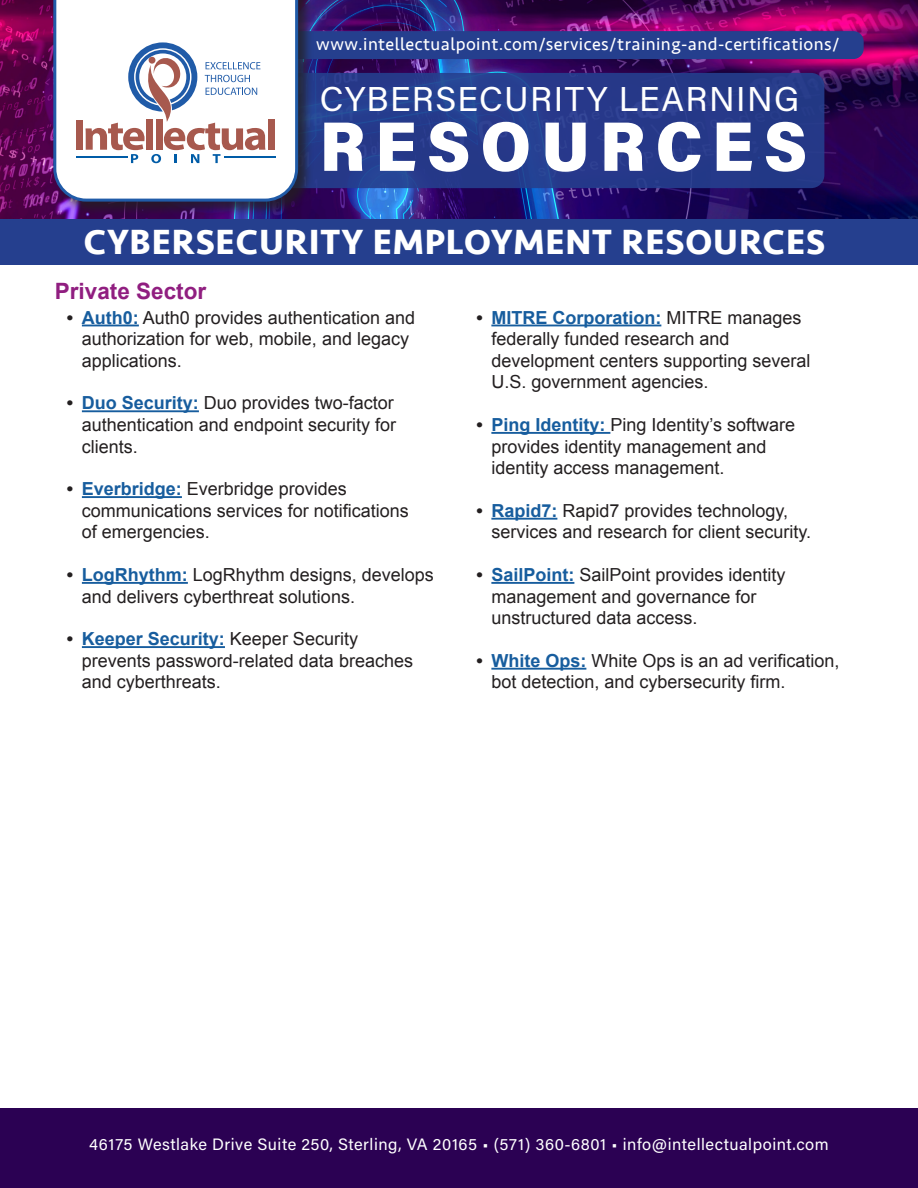
<style>
.page{position:relative;width:918px;height:1188px;background:#fff}
.page>*{position:absolute;margin:0;border:0;box-sizing:border-box;transform-origin:0 0}
.t1{font:70.5px "Acumin Variable Concept";letter-spacing:.14em;color:#fff}
.t2{font:700 36px "Seravek";letter-spacing:.025em;color:#fff}
.t3{font:34.5px "Acumin Variable Concept";letter-spacing:.04em;color:#fff}
.t4{font:700 22.5px "Arial";color:#901e80}
.t5{font:18px/21.6px "Arial";color:#231f20}
.t6{font:18px "Seravek";letter-spacing:.025em;color:#fff}
.t7{font:16.5px "Acumin Variable Concept";letter-spacing:.03em;color:#fff}
.s1{font-weight:700}
.s2{font-weight:700;color:#175d9e}
</style>
<div class="page">
<div style="left:0;top:1109px;width:918px;height:79px;background:#2b0153"></div>
<img style="left:0;top:0;width:918px;height:219px">
<div style="left:243px;top:73px;width:581px;height:115px;background:linear-gradient(to bottom,#273c8c,#253a8a);border-radius:13px"></div>
<div style="left:275px;top:31px;width:589px;height:28px;background:#253f8e;border-radius:10px"></div>
<div style="left:53px;top:0;width:261px;height:217px;background:#231f20;opacity:.75"></div>
<svg style="left:52px;top:0;width:248px;height:203px"></svg>
<hr style="left:76px;top:157px;width:51px;height:1px;background:#005ca7">
<div style="left:76px;top:120px;width:7px;height:30px;background:#a7594e"></div>
<div style="left:268px;top:119px;width:7px;height:31px;background:#a7594e"></div>
<hr style="left:224px;top:157px;width:51px;height:1px;background:#005ca7">
<svg style="left:86px;top:42px;width:179px;height:121px"></svg>
<div style="left:0;top:219px;width:918px;height:46px;background:#253f8e"></div>
<hr style="left:82px;top:325px;width:57px;height:1px;background:#175d9e">
<hr style="left:82px;top:410px;width:117px;height:2px;background:#175d9e">
<hr style="left:82px;top:496px;width:100px;height:2px;background:#175d9e">
<hr style="left:82px;top:582px;width:106px;height:2px;background:#175d9e">
<hr style="left:82px;top:646px;width:143px;height:2px;background:#175d9e">
<hr style="left:491px;top:325px;width:170px;height:1px;background:#175d9e">
<hr style="left:491px;top:432px;width:119px;height:2px;background:#175d9e">
<hr style="left:491px;top:518px;width:66px;height:2px;background:#175d9e">
<hr style="left:491px;top:582px;width:83px;height:2px;background:#175d9e">
<hr style="left:491px;top:668px;width:95px;height:2px;background:#175d9e">
<p class="t6" style="left:316px;top:30px;width:525px">www.intellectualpoint.com/services/training-and-certifications/</p>
<h3 class="t3" style="left:320px;top:75px;width:481px">CYBERSECURITY LEARNING</h3>
<h1 class="t1" style="left:320px;top:98px;width:489px">RESOURCES</h1>
<p class="t2" style="left:84px;top:213px;width:743px">CYBERSECURITY EMPLOYMENT RESOURCES</p>
<p class="t4" style="left:55px;top:276px;width:153px">Private Sector</p>
<p class="t5" style="left:82px;top:307px;width:335px;text-indent:-15px"><span class="s1">•</span> <span class="s2">Auth0:</span> Auth0 provides authentication and authorization for web, mobile, and legacy applications.</p>
<p class="t5" style="left:82px;top:392px;width:316px;text-align:justify;text-indent:-15px"><span class="s1">•</span> <span class="s2">Duo Security:</span> Duo provides two-factor authentication and endpoint security for clients.</p>
<p class="t5" style="left:82px;top:478px;width:329px;text-indent:-15px"><span class="s1">•</span> <span class="s2">Everbridge:</span> Everbridge provides communications services for notifications of emergencies.</p>
<p class="t5" style="left:82px;top:564px;width:354px;text-indent:-15px"><span class="s1">•</span> <span class="s2">LogRhythm:</span> LogRhythm designs, develops and delivers cyberthreat solutions.</p>
<p class="t5" style="left:82px;top:628px;width:333px;text-indent:-15px"><span class="s1">•</span> <span class="s2">Keeper Security:</span> Keeper Security prevents password-related data breaches and cyberthreats.</p>
<p class="t5" style="left:491px;top:307px;width:321px;text-indent:-15px"><span class="s1">•</span> <span class="s2">MITRE Corporation:</span> MITRE manages federally funded research and development centers supporting several U.S. government agencies.</p>
<p class="t5" style="left:491px;top:414px;width:305px;text-indent:-15px"><span class="s1">•</span> <span class="s2">Ping Identity:</span> Ping Identity’s software provides identity management and identity access management.</p>
<p class="t5" style="left:491px;top:500px;width:321px;text-indent:-15px"><span class="s1">•</span> <span class="s2">Rapid7:</span> Rapid7 provides technology, services and research for client security.</p>
<p class="t5" style="left:491px;top:564px;width:296px;text-indent:-15px"><span class="s1">•</span> <span class="s2">SailPoint:</span> SailPoint provides identity management and governance for unstructured data access.</p>
<p class="t5" style="left:491px;top:650px;width:350px;text-indent:-15px"><span class="s1">•</span> <span class="s2">White Ops:</span> White Ops is an ad verification, bot detection, and cybersecurity firm.</p>
<p class="t7" style="left:89px;top:1133px;width:741px">46175 Westlake Drive Suite 250, Sterling, VA 20165 • (571) 360-6801 • info@intellectualpoint.com</p>
</div>
